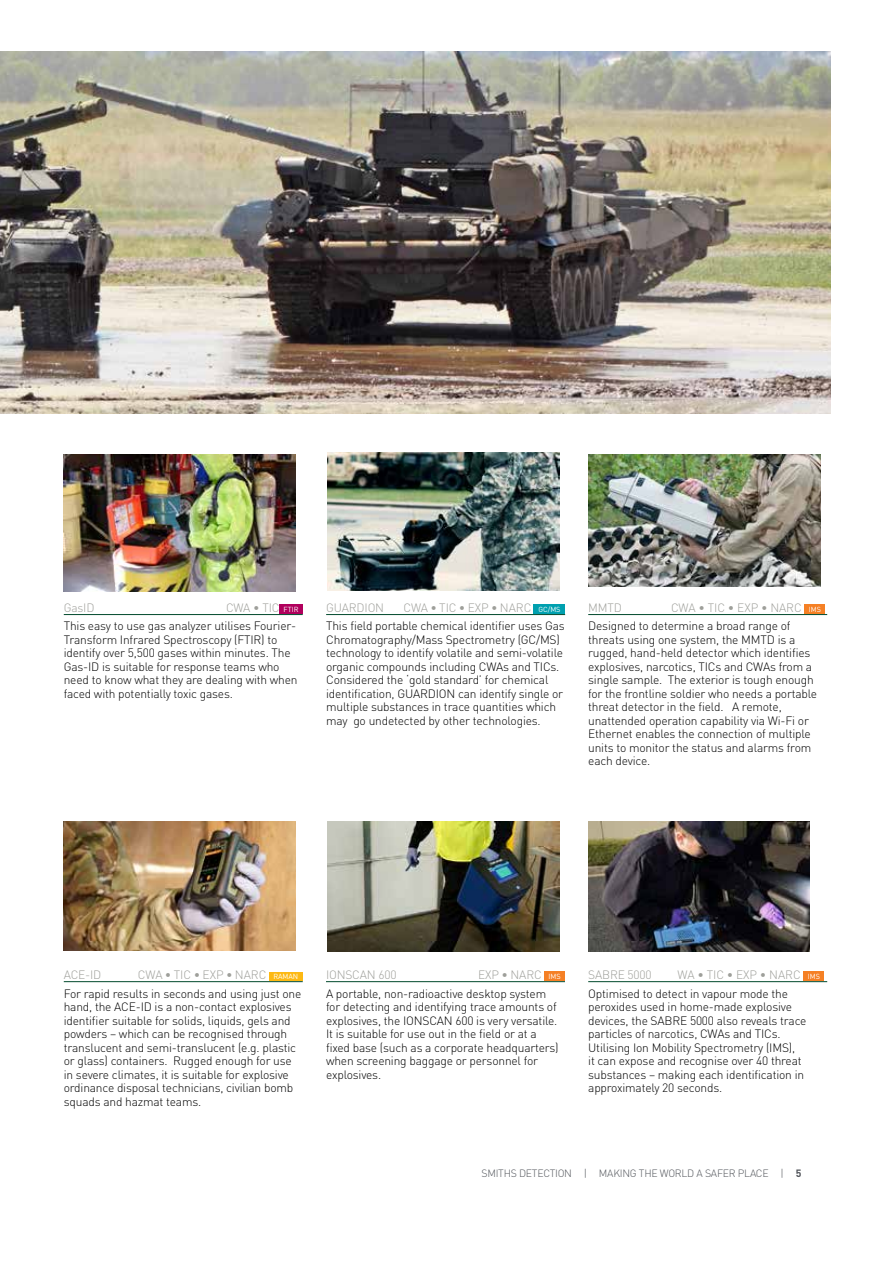
<style>
.page{position:relative;width:893px;height:1263px;background:#fff}
.page>*{position:absolute;margin:0;border:0;box-sizing:border-box;transform-origin:0 0}
.t1{font:300 12px/13.5px "DIN Pro";letter-spacing:-.015em;color:#000}
.t2{font:300 12px "DIN Pro";letter-spacing:-.015em;color:#9e9f9a}
.t3{font:300 10.5px "DIN Pro";letter-spacing:-.025em;color:#52555b}
.s1{color:#9e9f9a}
.s2{font-weight:400;font-size:7.35px;color:#fff}
.s3{font-weight:700}
</style>
<div class="page">
<img style="left:0;top:51px;width:831px;height:363px">
<hr style="left:64px;top:614px;width:239px;height:1px;background:#00492c">
<div style="left:279px;top:604px;width:24px;height:10px;background:#b1005d"></div>
<hr style="left:326px;top:614px;width:239px;height:1px;background:#00492c">
<div style="left:534px;top:604px;width:31px;height:10px;background:#00a0af"></div>
<hr style="left:588px;top:614px;width:239px;height:1px;background:#00492c">
<div style="left:805px;top:604px;width:20px;height:10px;background:#f58025"></div>
<hr style="left:64px;top:981px;width:239px;height:1px;background:#00492c">
<div style="left:269px;top:972px;width:34px;height:9px;background:#fdb913"></div>
<hr style="left:326px;top:981px;width:239px;height:1px;background:#00492c">
<div style="left:544px;top:971px;width:21px;height:10px;background:#f58025"></div>
<hr style="left:588px;top:981px;width:239px;height:1px;background:#00492c">
<div style="left:803px;top:971px;width:21px;height:10px;background:#f58025"></div>
<img style="left:64px;top:455px;width:232px;height:136px">
<img style="left:328px;top:452px;width:231px;height:138px">
<img style="left:588px;top:454px;width:232px;height:133px">
<img style="left:63px;top:822px;width:232px;height:129px">
<img style="left:328px;top:822px;width:231px;height:129px">
<img style="left:588px;top:822px;width:222px;height:129px">
<p class="t1" style="left:64px;top:598px;width:236px;line-height:18.6px;text-align:right"><span class="s1">CWA • TIC</span> <span class="s2">FTIR<br></span>This easy to use gas analyzer utilises Fourier-</p>
<p class="t1" style="left:64px;top:632px;width:235px">Transform Infrared Spectroscopy (FTIR) to identify over 5,500 gases within minutes. The Gas-ID is suitable for response teams who need to know what they are dealing with when faced with potentially toxic gases.</p>
<p class="t2" style="left:64px;top:599px;width:32px">GasID</p>
<p class="t1" style="left:326px;top:598px;width:240px;line-height:18.6px;text-indent:77px"><span class="s1">CWA • TIC • EXP • NARC</span> <span class="s2">GC/MS<br></span>This field portable chemical identifier uses Gas</p>
<p class="t1" style="left:326px;top:632px;width:239px">Chromatography/Mass Spectrometry (GC/MS) technology to identify volatile and semi-volatile organic compounds including CWAs and TICs.<br>Considered the ‘gold standard’ for chemical identification, GUARDION can identify single or multiple substances in trace quantities which may go undetected by other technologies.</p>
<p class="t2" style="left:326px;top:599px;width:60px">GUARDION</p>
<p class="t1" style="left:588px;top:598px;width:234px;line-height:18.6px;text-indent:83px"><span class="s1">CWA • TIC • EXP • NARC</span> <span class="s2">IMS<br></span>Designed to determine a broad range of</p>
<p class="t1" style="left:588px;top:632px;width:230px">threats using one system, the MMTD is a rugged, hand-held detector which identifies explosives, narcotics, TICs and CWAs from a single sample. The exterior is tough enough for the frontline soldier who needs a portable threat detector in the field. A remote, unattended operation capability via Wi-Fi or Ethernet enables the connection of multiple units to monitor the status and alarms from each device.</p>
<p class="t2" style="left:588px;top:599px;width:35px">MMTD</p>
<p class="t2" style="left:64px;top:966px;width:39px">ACE-ID</p>
<p class="t1" style="left:64px;top:965px;width:239px;line-height:18.6px;text-align:right"><span class="s1">CWA • TIC • EXP • NARC</span> <span class="s2">RAMAN<br></span>For rapid results in seconds and using just one</p>
<p class="t1" style="left:64px;top:999px;width:234px">hand, the ACE-ID is a non-contact explosives identifier suitable for solids, liquids, gels and powders – which can be recognised through translucent and semi-translucent (e.g. plastic or glass) containers. Rugged enough for use in severe climates, it is suitable for explosive ordinance disposal technicians, civilian bomb squads and hazmat teams.</p>
<p class="t1" style="left:326px;top:965px;width:236px;line-height:18.6px;text-indent:152px"><span class="s1">EXP • NARC</span> <span class="s2">IMS<br></span>A portable, non-radioactive desktop system</p>
<p class="t1" style="left:326px;top:999px;width:234px">for detecting and identifying trace amounts of explosives, the IONSCAN 600 is very versatile.<br>It is suitable for use out in the field or at a fixed base (such as a corporate headquarters) when screening baggage or personnel for explosives.</p>
<p class="t2" style="left:326px;top:966px;width:72px">IONSCAN 600</p>
<p class="t1" style="left:588px;top:965px;width:233px;line-height:18.6px;text-indent:89px"><span class="s1">WA • TIC • EXP • NARC</span> <span class="s2">IMS<br></span>Optimised to detect in vapour mode the</p>
<p class="t1" style="left:588px;top:999px;width:220px">peroxides used in home-made explosive devices, the SABRE 5000 also reveals trace particles of narcotics, CWAs and TICs.<br>Utilising Ion Mobility Spectrometry (IMS),<br>it can expose and recognise over 40 threat substances – making each identification in approximately 20 seconds.</p>
<p class="t2" style="left:588px;top:966px;width:65px">SABRE 5000</p>
<p class="t3" style="left:481px;top:1166px;width:321px">SMITHS DETECTION | MAKING THE WORLD A SAFER PLACE | <span class="s3">5</span></p>
</div>
